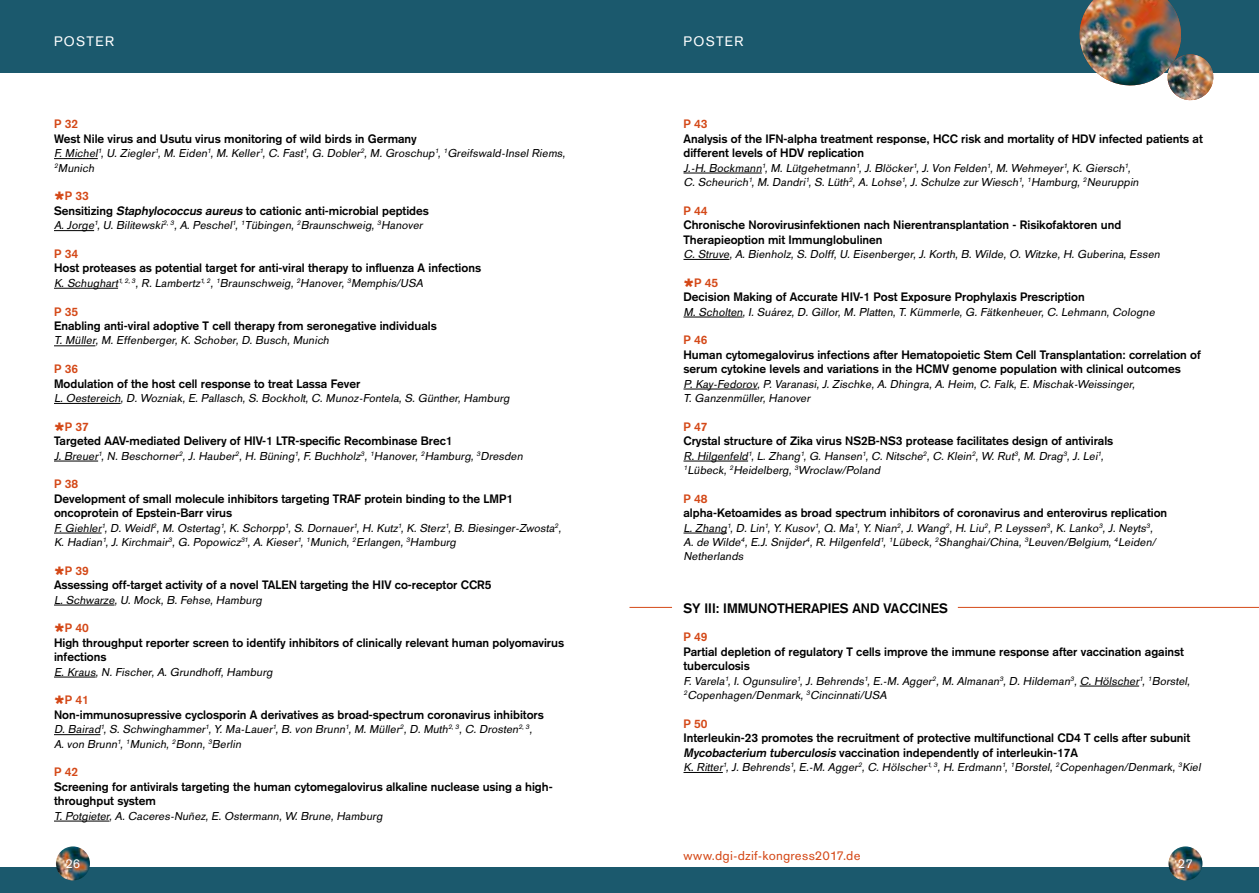
<style>
.page{position:relative;width:1259px;height:893px;background:#fff}
.page>*{position:absolute;margin:0;border:0;box-sizing:border-box;transform-origin:0 0}
.t1{font:700 13.5px "Akzidenz Grotesk";color:#000}
.t2{font:13.5px "Akzidenz";letter-spacing:.015em;color:#d44817}
.t3{font:13.5px "Akzidenz Grotesk";letter-spacing:.1em;color:#fff}
.t4{font:13.5px "Akzidenz";color:#fff}
.t5{font:italic 12px/14.4px "Akzidenz";color:#000}
.t6{font:700 12px/14.4px "Akzidenz Grotesk";color:#000}
.t7{font:700 12px "Akzidenz Grotesk";color:#d44817}
.s1{color:#d44817}
.s2{font-style:italic}
</style>
<div class="page">
<div style="left:0;top:0;width:1259px;height:72px;background:#1b596d"></div>
<div style="left:0;top:867px;width:1259px;height:26px;background:#1b596d"></div>
<img style="left:1074px;top:0;width:141px;height:101px">
<img style="left:1168px;top:846px;width:34px;height:34px;border-radius:17px">
<img style="left:56px;top:846px;width:34px;height:34px;border-radius:17px">
<hr style="left:54px;top:158px;width:44px;height:1px;background:#000">
<hr style="left:54px;top:230px;width:40px;height:1px;background:#000">
<hr style="left:54px;top:288px;width:64px;height:1px;background:#000">
<hr style="left:54px;top:346px;width:41px;height:1px;background:#000">
<hr style="left:54px;top:403px;width:67px;height:1px;background:#000">
<hr style="left:54px;top:461px;width:44px;height:1px;background:#000">
<hr style="left:54px;top:533px;width:48px;height:1px;background:#000">
<hr style="left:54px;top:605px;width:60px;height:1px;background:#000">
<hr style="left:54px;top:677px;width:42px;height:1px;background:#000">
<hr style="left:54px;top:734px;width:46px;height:1px;background:#000">
<hr style="left:54px;top:821px;width:55px;height:1px;background:#000">
<hr style="left:683px;top:173px;width:79px;height:1px;background:#000">
<hr style="left:683px;top:259px;width:46px;height:1px;background:#000">
<hr style="left:683px;top:317px;width:59px;height:1px;background:#000">
<hr style="left:683px;top:389px;width:74px;height:1px;background:#000">
<hr style="left:683px;top:461px;width:65px;height:1px;background:#000">
<hr style="left:683px;top:533px;width:44px;height:1px;background:#000">
<hr style="left:1079px;top:686px;width:60px;height:1px;background:#000">
<hr style="left:683px;top:772px;width:40px;height:1px;background:#000">
<hr style="left:629px;top:607px;width:43px;height:1px;background:#d44817">
<hr style="left:958px;top:607px;width:301px;height:1px;background:#d44817">
<p class="t3" style="left:54px;top:34px;width:62px">POSTER</p>
<p class="t3" style="left:683px;top:34px;width:62px">POSTER</p>
<p class="t7" style="left:54px;top:117px;width:26px">P 32</p>
<p class="t6" style="left:54px;top:131px;width:364px">West Nile virus and Usutu virus monitoring of wild birds in Germany</p>
<p class="t5" style="left:54px;top:147px;width:516px">F.Michel<sup>1</sup>,U.Ziegler<sup>1</sup>,M.Eiden<sup>1</sup>,M.Keller<sup>1</sup>,C.Fast<sup>1</sup>,G.Dobler<sup>2</sup>,M.Groschup<sup>1</sup>,<sup>1</sup>Greifswald-InselRiems,<br><sup>2</sup>Munich</p>
<p class="t6" style="left:54px;top:189px;width:376px;text-indent:11px"><span class="s1">P 33<br></span>Sensitizing <span class="s2">Staphylococcus aureus</span> to cationic anti-microbial peptides</p>
<p class="t5" style="left:54px;top:219px;width:373px">A.Jorge<sup>1</sup>,U.Bilitewski<sup>2,3</sup>,A.Peschel<sup>1</sup>,<sup>1</sup>Tübingen,<sup>2</sup>Braunschweig,<sup>3</sup>Hanover</p>
<p class="t7" style="left:54px;top:247px;width:26px">P 34</p>
<p class="t6" style="left:54px;top:261px;width:428px">Host proteases as potential target for anti-viral therapy to influenza A infections</p>
<p class="t5" style="left:54px;top:277px;width:374px">K.Schughart<sup>1,2,3</sup>,R.Lambertz<sup>1,2</sup>,<sup>1</sup>Braunschweig,<sup>2</sup>Hanover,<sup>3</sup>Memphis/USA</p>
<p class="t7" style="left:54px;top:304px;width:26px">P 35</p>
<p class="t6" style="left:54px;top:318px;width:384px">Enabling anti-viral adoptive T cell therapy from seronegative individuals</p>
<p class="t5" style="left:54px;top:334px;width:280px">T.Müller,M.Effenberger,K.Schober,D.Busch,Munich</p>
<p class="t7" style="left:54px;top:362px;width:26px">P 36</p>
<p class="t6" style="left:54px;top:376px;width:308px">Modulation of the host cell response to treat Lassa Fever</p>
<p class="t5" style="left:54px;top:392px;width:460px">L.Oestereich,D.Wozniak,E.Pallasch,S.Bockholt,C.Munoz-Fontela,S.Günther,Hamburg</p>
<p class="t7" style="left:65px;top:419px;width:26px">P 37</p>
<p class="t6" style="left:54px;top:434px;width:400px">Targeted AAV-mediated Delivery of HIV-1 LTR-specific Recombinase Brec1</p>
<p class="t5" style="left:54px;top:449px;width:473px">J.Breuer<sup>1</sup>,N.Beschorner<sup>2</sup>,J.Hauber<sup>2</sup>,H.Büning<sup>1</sup>,F.Buchholz<sup>3</sup>,<sup>1</sup>Hanover,<sup>2</sup>Hamburg,<sup>3</sup>Dresden</p>
<p class="t7" style="left:54px;top:477px;width:26px">P 38</p>
<p class="t6" style="left:54px;top:491px;width:460px">Development of small molecule inhibitors targeting TRAF protein binding to the LMP1 oncoprotein of Epstein-Barr virus</p>
<p class="t5" style="left:54px;top:521px;width:512px">F.Giehler<sup>1</sup>,D.Weidl<sup>2</sup>,M.Ostertag<sup>1</sup>,K.Schorpp<sup>1</sup>,S.Dornauer<sup>1</sup>,H.Kutz<sup>1</sup>,K.Sterz<sup>1</sup>,B.Biesinger-Zwosta<sup>2</sup>,<br>K.Hadian<sup>1</sup>,J.Kirchmair<sup>3</sup>,G.Popowicz<sup>31</sup>,A.Kieser<sup>1</sup>,<sup>1</sup>Munich,<sup>2</sup>Erlangen,<sup>3</sup>Hamburg</p>
<p class="t7" style="left:65px;top:563px;width:26px">P 39</p>
<p class="t6" style="left:54px;top:578px;width:439px">Assessing off-target activity of a novel TALEN targeting the HIV co-receptor CCR5</p>
<p class="t5" style="left:54px;top:593px;width:213px">L.Schwarze,U.Mock,B.Fehse,Hamburg</p>
<p class="t7" style="left:65px;top:621px;width:26px">P 40</p>
<p class="t6" style="left:54px;top:635px;width:511px">High throughput reporter screen to identify inhibitors of clinically relevant human polyomavirus infections</p>
<p class="t5" style="left:54px;top:665px;width:223px">E.Kraus,N.Fischer,A.Grundhoff,Hamburg</p>
<p class="t7" style="left:65px;top:693px;width:26px">P 41</p>
<p class="t6" style="left:54px;top:707px;width:491px">Non-immunosupressive cyclosporin A derivatives as broad-spectrum coronavirus inhibitors</p>
<p class="t5" style="left:54px;top:723px;width:483px">D.Bairad<sup>1</sup>,S.Schwinghammer<sup>1</sup>,Y.Ma-Lauer<sup>1</sup>,B.von Brunn<sup>1</sup>,M.Müller<sup>2</sup>,D.Muth<sup>2,3</sup>,C.Drosten<sup>2,3</sup>,<br>A.von Brunn<sup>1</sup>,<sup>1</sup>Munich,<sup>2</sup>Bonn,<sup>3</sup>Berlin</p>
<p class="t7" style="left:54px;top:765px;width:26px">P 42</p>
<p class="t6" style="left:54px;top:779px;width:500px">Screening for antivirals targeting the human cytomegalovirus alkaline nuclease using a high&shy;throughput system</p>
<p class="t5" style="left:54px;top:809px;width:333px">T.Potgieter,A.Caceres-Nuñez,E.Ostermann,W.Brune,Hamburg</p>
<p class="t4" style="left:65px;top:854px;width:17px">26</p>
<p class="t7" style="left:683px;top:117px;width:26px">P 43</p>
<p class="t6" style="left:683px;top:131px;width:521px">Analysis of the IFN-alpha treatment response, HCC risk and mortality of HDV infected patients at different levels of HDV replication</p>
<p class="t5" style="left:683px;top:161px;width:460px">J.-H.Bockmann<sup>1</sup>,M.Lütgehetmann<sup>1</sup>,J.Blöcker<sup>1</sup>,J.Von Felden<sup>1</sup>,M.Wehmeyer<sup>1</sup>,K.Giersch<sup>1</sup>,<br>C.Scheurich<sup>1</sup>,M.Dandri<sup>1</sup>,S.Lüth<sup>2</sup>,A.Lohse<sup>1</sup>,J.Schulze zurWiesch<sup>1</sup>,<sup>1</sup>Hamburg,<sup>2</sup>Neuruppin</p>
<p class="t7" style="left:683px;top:203px;width:26px">P 44</p>
<p class="t6" style="left:683px;top:218px;width:439px">Chronische Norovirusinfektionen nach Nierentransplantation - Risikofaktoren und<br>Therapieoption mit Immunglobulinen</p>
<p class="t5" style="left:683px;top:248px;width:481px">C.Struve,A.Bienholz,S.Dolff,U.Eisenberger,J.Korth,B.Wilde,O.Witzke,H.Guberina,Essen</p>
<p class="t7" style="left:694px;top:275px;width:26px">P 45</p>
<p class="t6" style="left:683px;top:290px;width:403px">Decision Making of Accurate HIV-1 Post Exposure Prophylaxis Prescription</p>
<p class="t5" style="left:683px;top:305px;width:476px">M.Scholten,I.Suárez,D.Gillor,M.Platten,T.Kümmerle,G.Fätkenheuer,C.Lehmann,Cologne</p>
<p class="t7" style="left:683px;top:333px;width:26px">P 46</p>
<p class="t6" style="left:683px;top:347px;width:519px">Human cytomegalovirus infections after Hematopoietic Stem Cell Transplantation: correlation of serum cytokine levels and variations in the HCMV genome population with clinical outcomes</p>
<p class="t5" style="left:683px;top:377px;width:456px">P.Kay-Fedorov,P.Varanasi,J.Zischke,A.Dhingra,A.Heim,C.Falk,E.Mischak-Weissinger,<br>T.Ganzenmüller,Hanover</p>
<p class="t7" style="left:683px;top:419px;width:26px">P 47</p>
<p class="t6" style="left:683px;top:434px;width:431px">Crystal structure of Zika virus NS2B-NS3 protease facilitates design of antivirals</p>
<p class="t5" style="left:683px;top:449px;width:424px">R.Hilgenfeld<sup>1</sup>,L.Zhang<sup>1</sup>,G.Hansen<sup>1</sup>,C.Nitsche<sup>2</sup>,C.Klein<sup>2</sup>,W.Rut<sup>3</sup>,M.Drag<sup>3</sup>,J.Lei<sup>1</sup>,<br><sup>1</sup>Lübeck,<sup>2</sup>Heidelberg,<sup>3</sup>Wroclaw/Poland</p>
<p class="t7" style="left:683px;top:491px;width:26px">P 48</p>
<p class="t6" style="left:683px;top:506px;width:485px">alpha-Ketoamides as broad spectrum inhibitors of coronavirus and enterovirus replication</p>
<p class="t5" style="left:683px;top:521px;width:477px">L.Zhang<sup>1</sup>,D.Lin<sup>1</sup>,Y.Kusov<sup>1</sup>,Q.Ma<sup>1</sup>,Y.Nian<sup>2</sup>,J.Wang<sup>2</sup>,H.Liu<sup>2</sup>,P.Leyssen<sup>3</sup>,K.Lanko<sup>3</sup>,J.Neyts<sup>3</sup>,<br>A.de Wilde<sup>4</sup>,E.J.Snijder<sup>4</sup>,R.Hilgenfeld<sup>1</sup>,<sup>1</sup>Lübeck,<sup>2</sup>Shanghai/China,<sup>3</sup>Leuven/Belgium,<sup>4</sup>Leiden/<br>Netherlands</p>
<p class="t1" style="left:683px;top:600px;width:266px">SY III: IMMUNOTHERAPIES AND VACCINES</p>
<p class="t7" style="left:683px;top:630px;width:26px">P 49</p>
<p class="t6" style="left:683px;top:644px;width:502px">Partial depletion of regulatory T cells improve the immune response after vaccination against tuberculosis</p>
<p class="t5" style="left:683px;top:674px;width:511px">F.Varela<sup>1</sup>,I.Ogunsulire<sup>1</sup>,J.Behrends<sup>1</sup>,E.-M.Agger<sup>2</sup>,M.Almanan<sup>3</sup>,D.Hildeman<sup>3</sup>,C.Hölscher<sup>1</sup>,<sup>1</sup>Borstel,<br><sup>2</sup>Copenhagen/Denmark,<sup>3</sup>Cincinnati/USA</p>
<p class="t7" style="left:683px;top:716px;width:26px">P 50</p>
<p class="t6" style="left:683px;top:731px;width:508px">Interleukin-23 promotes the recruitment of protective multifunctional CD4 T cells after subunit<br><span class="s2">Mycobacterium tuberculosis</span> vaccination independently of interleukin-17A</p>
<p class="t5" style="left:683px;top:761px;width:522px">K.Ritter<sup>1</sup>,J.Behrends<sup>1</sup>,E.-M.Agger<sup>2</sup>,C.Hölscher<sup>1,3</sup>,H.Erdmann<sup>1</sup>,<sup>1</sup>Borstel,<sup>2</sup>Copenhagen/Denmark,<sup>3</sup>Kiel</p>
<p class="t2" style="left:683px;top:846px;width:179px">www.dgi-dzif-kongress2017.de</p>
<p class="t4" style="left:1178px;top:854px;width:17px">27</p>
</div>
